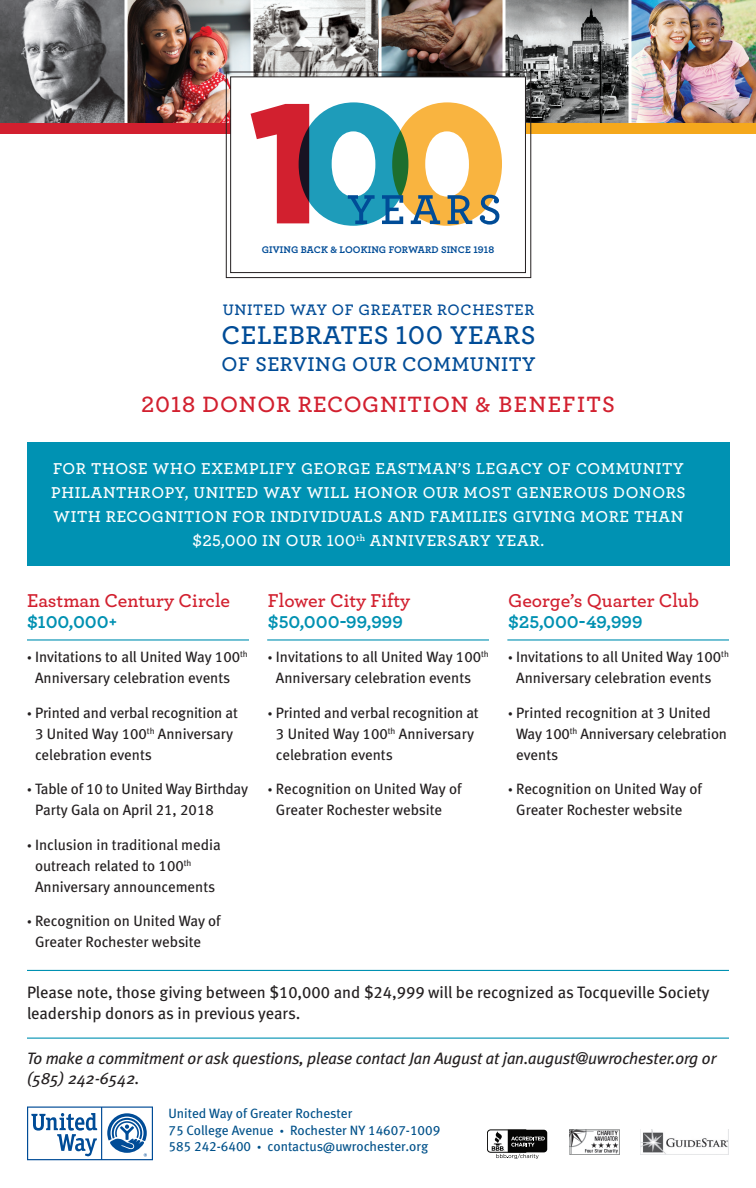
<style>
.page{position:relative;width:756px;height:1188px;background:#fff}
.page>*{position:absolute;margin:0;border:0;box-sizing:border-box;transform-origin:0 0}
.t1{font:600 26.85px "Archer";letter-spacing:.02em;color:#004c97}
.t2{font:600 23.25px "Archer";letter-spacing:.04em;color:#d2202f}
.t3{font:600 20.85px "Archer";letter-spacing:.02em;color:#004c97}
.t4{font:600 19.5px "Archer";color:#d2202f}
.t5{font:700 18px "Archer";color:#0091b2}
.t6{font:600 16.5px/24px "Archer";letter-spacing:.04em;color:#fff;text-align:center}
.t7{font:16.5px/21px "Meta Book LF";color:#231f20}
.t8{font:italic 16.5px/19.5px "Meta Plus";letter-spacing:-.01em;color:#231f20}
.t9{font:600 15.9px "Archer";letter-spacing:.04em;color:#004c97}
.t10{font:15px/21px "Meta Book LF";color:#231f20}
.t11{font:13.5px/16.5px "Meta Book LF";color:#01518a}
.t12{font:700 10.05px "Archer";letter-spacing:.01em;color:#004c97}
.s1{font-family:"Archer";font-weight:600}
</style>
<div class="page">
<div style="left:27px;top:442px;width:702px;height:123px;background:#0092b3"></div>
<img style="left:0;top:0;width:378px;height:123px">
<img style="left:506px;top:0;width:250px;height:123px">
<img style="left:382px;top:0;width:120px;height:77px">
<svg style="left:124px;top:0;width:4px;height:123px"></svg>
<svg style="left:250px;top:0;width:4px;height:77px"></svg>
<svg style="left:502px;top:0;width:4px;height:77px"></svg>
<svg style="left:628px;top:0;width:4px;height:123px"></svg>
<div style="left:523px;top:123px;width:233px;height:11px;background:#f5a81c"></div>
<div style="left:0;top:123px;width:240px;height:11px;background:#d2202f"></div>
<div style="left:231px;top:77px;width:294px;height:196px;background:#fff"></div>
<svg style="left:251px;top:102px;width:251px;height:124px"></svg>
<div style="left:226px;top:72px;width:305px;height:206px;border:1px solid #231f20"></div>
<div style="left:230px;top:77px;width:296px;height:196px;border:1px solid #231f20"></div>
<hr style="left:27px;top:639px;width:222px;height:2px;background:#0091b2">
<hr style="left:267px;top:639px;width:222px;height:2px;background:#0091b2">
<hr style="left:507px;top:639px;width:222px;height:2px;background:#0091b2">
<hr style="left:27px;top:970px;width:702px;height:1px;background:#0091b2">
<hr style="left:27px;top:1038px;width:702px;height:1px;background:#0091b2">
<svg style="left:27px;top:1107px;width:126px;height:53px"></svg>
<svg style="left:487px;top:1130px;width:60px;height:29px"></svg>
<img style="left:641px;top:1130px;width:88px;height:24px">
<img style="left:572px;top:1132px;width:46px;height:21px">
<div style="left:570px;top:1130px;width:50px;height:25px;border:1px solid #8f9191"></div>
<p class="t12" style="left:262px;top:242px;width:234px">GIVING BACK &amp; LOOKING FORWARD SINCE 1918</p>
<p class="t9" style="left:223px;top:297px;width:313px">UNITED WAY OF GREATER ROCHESTER</p>
<p class="t1" style="left:222px;top:315px;width:316px">CELEBRATES 100 YEARS</p>
<p class="t3" style="left:222px;top:348px;width:315px">OF SERVING OUR COMMUNITY</p>
<p class="t2" style="left:141px;top:387px;width:475px">2018 DONOR RECOGNITION &amp; BENEFITS</p>
<p class="t6" style="left:51px;top:456px;width:636px">FOR THOSE WHO EXEMPLIFY GEORGE EASTMAN’S LEGACY OF COMMUNITY PHILANTHROPY, UNITED WAY WILL HONOR OUR MOST GENEROUS DONORS WITH RECOGNITION FOR INDIVIDUALS AND FAMILIES GIVING MORE THAN $25,000 IN OUR 100<sup>th</sup> ANNIVERSARY YEAR.</p>
<p class="t4" style="left:27px;top:586px;width:205px">Eastman Century Circle</p>
<p class="t5" style="left:27px;top:607px;width:92px">$100,000+</p>
<p class="t10" style="left:35px;top:646px;width:214px;text-indent:-8px"><span class="s1">•</span> Invitations to all United Way 100<sup>th<br></sup>Anniversary celebration events</p>
<p class="t10" style="left:35px;top:702px;width:204px;text-indent:-8px"><span class="s1">•</span> Printed and verbal recognition at<br>3 United Way 100<sup>th</sup> Anniversary celebration events</p>
<p class="t10" style="left:35px;top:778px;width:215px;text-indent:-8px"><span class="s1">•</span> Table of 10 to United Way Birthday<br>Party Gala on April 21, 2018</p>
<p class="t10" style="left:35px;top:834px;width:187px;text-indent:-8px"><span class="s1">•</span> Inclusion in traditional media outreach related to 100<sup>th<br></sup>Anniversary announcements</p>
<p class="t10" style="left:35px;top:910px;width:187px;text-indent:-8px"><span class="s1">•</span> Recognition on United Way of<br>Greater Rochester website</p>
<p class="t4" style="left:268px;top:586px;width:144px">Flower City Fifty</p>
<p class="t5" style="left:268px;top:607px;width:136px">$50,000-99,999</p>
<p class="t10" style="left:276px;top:646px;width:214px;text-indent:-8px"><span class="s1">•</span> Invitations to all United Way 100<sup>th<br></sup>Anniversary celebration events</p>
<p class="t10" style="left:276px;top:702px;width:204px;text-indent:-8px"><span class="s1">•</span> Printed and verbal recognition at<br>3 United Way 100<sup>th</sup> Anniversary celebration events</p>
<p class="t10" style="left:276px;top:778px;width:187px;text-indent:-8px"><span class="s1">•</span> Recognition on United Way of<br>Greater Rochester website</p>
<p class="t4" style="left:508px;top:586px;width:193px">George’s Quarter Club</p>
<p class="t5" style="left:508px;top:607px;width:136px">$25,000-49,999</p>
<p class="t10" style="left:516px;top:646px;width:214px;text-indent:-8px"><span class="s1">•</span> Invitations to all United Way 100<sup>th<br></sup>Anniversary celebration events</p>
<p class="t10" style="left:516px;top:702px;width:212px;text-indent:-8px"><span class="s1">•</span> Printed recognition at 3 United<br>Way 100<sup>th</sup> Anniversary celebration events</p>
<p class="t10" style="left:516px;top:778px;width:187px;text-indent:-8px"><span class="s1">•</span> Recognition on United Way of<br>Greater Rochester website</p>
<p class="t7" style="left:27px;top:982px;width:684px">Please note, those giving between $10,000 and $24,999 will be recognized as Tocqueville Society leadership donors as in previous years.</p>
<p class="t8" style="left:27px;top:1049px;width:691px">To make a commitment or ask questions, please contact Jan August at jan.august@uwrochester.org or (585) 242-6542.</p>
<p class="t11" style="left:168px;top:1105px;width:273px">United Way of Greater Rochester<br>75 College Avenue <span class="s1">•</span> Rochester NY 14607-1009</p>
<p class="t11" style="left:168px;top:1138px;width:261px">585 242-6400 <span class="s1">•</span> contactus@uwrochester.org</p>
</div>
